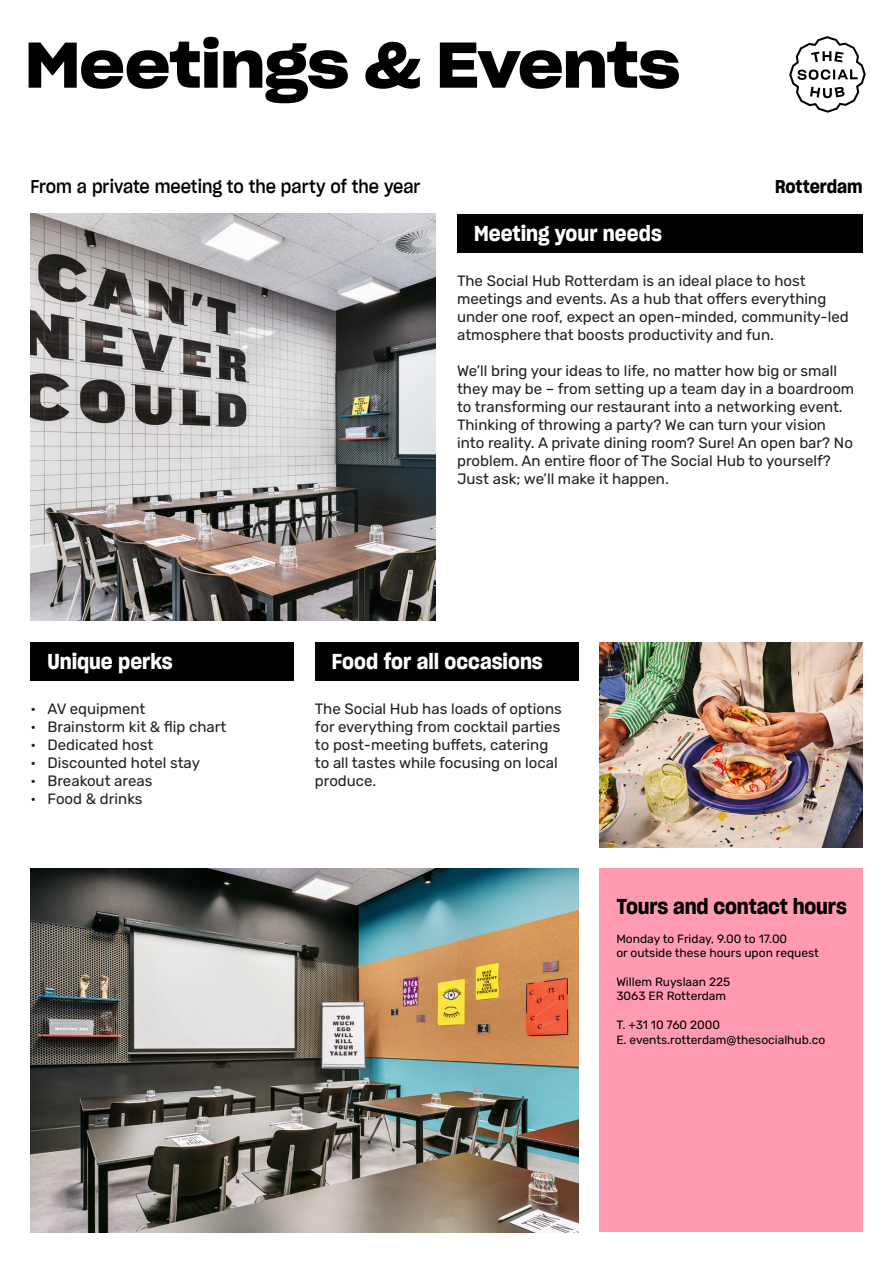
<style>
.page{position:relative;width:893px;height:1263px;background:#fff}
.page>*{position:absolute;margin:0;border:0;box-sizing:border-box;transform-origin:0 0}
.t1{font:63px "Sharp Grotesk Sm Bold 22";letter-spacing:-.01em;color:#000}
.t2{font:21px "Sharp Grotesk Sm Bold 18";color:#fff}
.t3{font:21px "Sharp Grotesk Sm Bold 18";letter-spacing:-.01em;color:#000}
.t4{font:18px "Sharp Grotesk Medium 18";color:#000}
.t5{font:18px "Sharp Grotesk Sm Bold 18";letter-spacing:-.005em;color:#000}
.t6{font:15px/18px "Rubik";color:#231f20}
.t7{font:12px "Rubik";color:#000}
</style>
<div class="page">
<svg style="left:789px;top:36px;width:77px;height:77px"></svg>
<img style="left:30px;top:214px;width:406px;height:407px">
<img style="left:30px;top:868px;width:548px;height:364px">
<div style="left:30px;top:642px;width:264px;height:38px;background:#000"></div>
<div style="left:315px;top:642px;width:263px;height:38px;background:#000"></div>
<div style="left:457px;top:214px;width:406px;height:38px;background:#000"></div>
<div style="left:599px;top:868px;width:264px;height:364px;background:#ff9ab0"></div>
<img style="left:599px;top:642px;width:264px;height:205px">
<p class="t1" style="left:25px;top:12px;width:656px">Meetings &amp; Events</p>
<p class="t4" style="left:30px;top:172px;width:392px">From a private meeting to the party of the year</p>
<p class="t5" style="left:775px;top:173px;width:89px">Rotterdam</p>
<p class="t2" style="left:474px;top:217px;width:189px">Meeting your needs</p>
<p class="t6" style="left:457px;top:272px;width:393px">The Social Hub Rotterdam is an ideal place to host meetings and events. As a hub that offers everything under one roof, expect an open-minded, community-led atmosphere that boosts productivity and fun.</p>
<p class="t6" style="left:457px;top:362px;width:399px">We’ll bring your ideas to life, no matter how big or small they may be – from setting up a team day in a boardroom to transforming our restaurant into a networking event.<br>Thinking of throwing a party? We can turn your vision into reality. A private dining room? Sure! An open bar? No problem. An entire floor of The Social Hub to yourself?<br>Just ask; we’ll make it happen.</p>
<p class="t2" style="left:47px;top:645px;width:127px">Unique perks</p>
<p class="t2" style="left:332px;top:645px;width:212px">Food for all occasions</p>
<p class="t6" style="left:30px;top:701px;width:117px">• AV equipment</p>
<p class="t6" style="left:30px;top:719px;width:198px">• Brainstorm kit &amp; flip chart</p>
<p class="t6" style="left:30px;top:737px;width:124px">• Dedicated host</p>
<p class="t6" style="left:30px;top:755px;width:171px">• Discounted hotel stay</p>
<p class="t6" style="left:30px;top:773px;width:123px">• Breakout areas</p>
<p class="t6" style="left:30px;top:791px;width:114px">• Food &amp; drinks</p>
<p class="t6" style="left:315px;top:701px;width:248px">The Social Hub has loads of options for everything from cocktail parties to post-meeting buffets, catering to all tastes while focusing on local produce.</p>
<p class="t3" style="left:616px;top:891px;width:232px">Tours and contact hours</p>
<p class="t7" style="left:616px;top:932px;width:172px">Monday to Friday, 9.00 to 17.00</p>
<p class="t7" style="left:616px;top:946px;width:204px">or outside these hours upon request</p>
<p class="t7" style="left:616px;top:975px;width:115px">Willem Ruyslaan 225</p>
<p class="t7" style="left:616px;top:990px;width:111px">3063 ER Rotterdam</p>
<p class="t7" style="left:616px;top:1018px;width:105px">T. +31 10 760 2000</p>
<p class="t7" style="left:616px;top:1033px;width:210px">E. events.rotterdam@thesocialhub.co</p>
</div>
